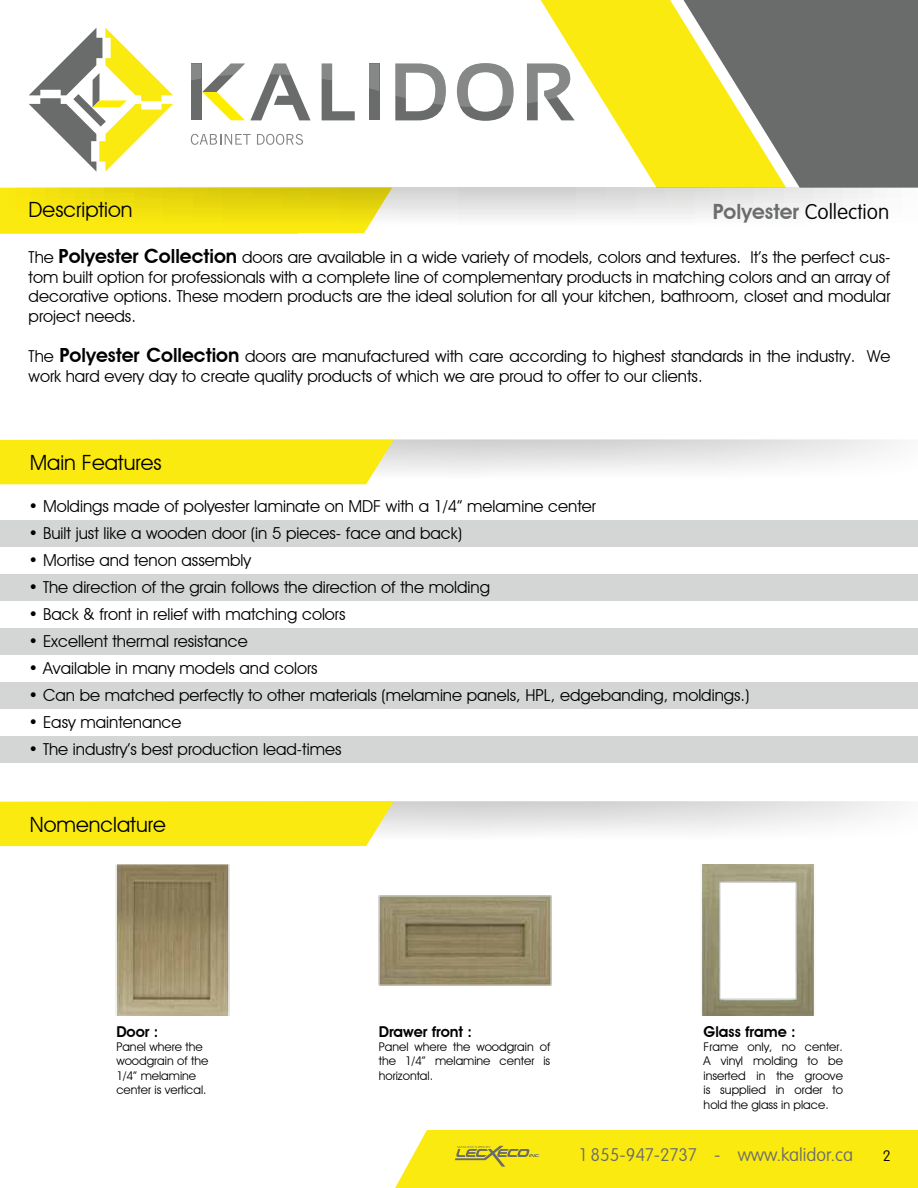
<style>
.page{position:relative;width:918px;height:1188px;background:#fff}
.page>*{position:absolute;margin:0;border:0;box-sizing:border-box;transform-origin:0 0}
.t1{font:21px "Avant Garde IT Cby BT";color:#000}
.t2{font:100 21px "VAG Rounded";color:#000}
.t3{font:100 18px "VAG Rounded";color:#6a6c6c}
.t4{font:16.5px/19.8px "Avant Garde IT Cby BT";color:#000;text-align:justify}
.t5{font:600 15px "Avant Garde IT Cby BT";color:#000}
.t6{font:100 15px "VAG Rounded";color:#000}
.t7{font:12px/14.4px "Avant Garde IT Cby BT";color:#000;text-align:justify}
.s1{font-family:"Avant Garde IT Cby BT";font-weight:600;color:#6b6c6c}
.s2{font-weight:600;font-size:19.5px}
</style>
<div class="page">
<svg style="left:532px;top:0;width:143px;height:188px;fill:#fbea0f"></svg>
<svg style="left:675px;top:0;width:243px;height:188px;background:#928f5f"></svg>
<svg style="left:0;top:227px;width:368px;height:7px;background:#fbeb1d"></svg>
<svg style="left:0;top:188px;width:873px;height:39px"></svg>
<div style="left:369px;top:64px;width:10px;height:56px;background:#6a6c6c"></div>
<svg style="left:29px;top:28px;width:144px;height:144px"></svg>
<svg style="left:191px;top:134px;width:60px;height:11px"></svg>
<svg style="left:257px;top:134px;width:46px;height:11px"></svg>
<svg style="left:191px;top:64px;width:120px;height:56px"></svg>
<svg style="left:322px;top:64px;width:33px;height:56px"></svg>
<svg style="left:369px;top:64px;width:10px;height:27px"></svg>
<svg style="left:395px;top:64px;width:51px;height:56px"></svg>
<svg style="left:457px;top:63px;width:57px;height:58px"></svg>
<svg style="left:527px;top:64px;width:48px;height:56px"></svg>
<svg style="left:395px;top:1015px;width:523px;height:173px"></svg>
<div style="left:0;top:440px;width:394px;height:44px;background:#fbea0f"></div>
<div style="left:0;top:802px;width:394px;height:44px;background:#fbea0f"></div>
<div style="left:0;top:520px;width:918px;height:27px;background:#d4d5d5"></div>
<div style="left:0;top:574px;width:918px;height:27px;background:#d4d5d5"></div>
<div style="left:0;top:628px;width:918px;height:27px;background:#d4d5d5"></div>
<div style="left:0;top:682px;width:918px;height:27px;background:#d4d5d5"></div>
<div style="left:0;top:736px;width:918px;height:27px;background:#d4d5d5"></div>
<img style="left:115px;top:865px;width:700px;height:150px">
<p class="t1" style="left:29px;top:197px;width:105px">Description</p>
<p class="t2" style="left:713px;top:200px;width:178px"><span class="s1">Polyester</span> Collection</p>
<p class="t4" style="left:29px;top:247px;width:863px">The <span class="s2">Polyester Collection</span> doors are available in a wide variety of models, colors and textures. It’s the perfect cus&shy;tom built option for professionals with a complete line of complementary products in matching colors and an array of decorative options. These modern products are the ideal solution for all your kitchen, bathroom, closet and modular project needs.</p>
<p class="t4" style="left:29px;top:346px;width:863px">The <span class="s2">Polyester Collection</span> doors are manufactured with care according to highest standards in the industry. We work hard every day to create quality products of which we are proud to offer to our clients.</p>
<p class="t1" style="left:30px;top:450px;width:133px">Main Features</p>
<p class="t4" style="left:29px;top:496px;width:569px">• Moldings made of polyester laminate on MDF with a 1/4” melamine center</p>
<p class="t4" style="left:29px;top:523px;width:435px">• Built just like a wooden door (in 5 pieces- face and back)</p>
<p class="t4" style="left:29px;top:550px;width:224px">• Mortise and tenon assembly</p>
<p class="t4" style="left:29px;top:577px;width:463px">• The direction of the grain follows the direction of the molding</p>
<p class="t4" style="left:29px;top:604px;width:318px">• Back &amp; front in relief with matching colors</p>
<p class="t4" style="left:29px;top:631px;width:221px">• Excellent thermal resistance</p>
<p class="t4" style="left:29px;top:658px;width:290px">• Available in many models and colors</p>
<p class="t4" style="left:29px;top:685px;width:723px">• Can be matched perfectly to other materials (melamine panels, HPL, edgebanding, moldings.)</p>
<p class="t4" style="left:29px;top:712px;width:155px">• Easy maintenance</p>
<p class="t4" style="left:29px;top:739px;width:314px">• The industry’s best production lead-times</p>
<p class="t1" style="left:30px;top:812px;width:137px">Nomenclature</p>
<p class="t5" style="left:116px;top:1022px;width:44px">Door :</p>
<p class="t7" style="left:116px;top:1040px;width:93px;text-align:left">Panel where the woodgrain of the<br>1/4” melamine center is vertical.</p>
<p class="t5" style="left:379px;top:1022px;width:95px">Drawer front :</p>
<p class="t7" style="left:379px;top:1040px;width:173px">Panel where the woodgrain of the 1/4” melamine center is horizontal.</p>
<p class="t5" style="left:704px;top:1022px;width:94px">Glass frame :</p>
<p class="t7" style="left:704px;top:1040px;width:141px">Frame only, no center.<br>A vinyl molding to be inserted in the groove is supplied in order to hold the glass in place.</p>
<p class="t3" style="left:580px;top:1144px;width:275px">1 855-947-2737 - www.kalidor.ca</p>
<p class="t6" style="left:883px;top:1147px;width:10px">2</p>
</div>
